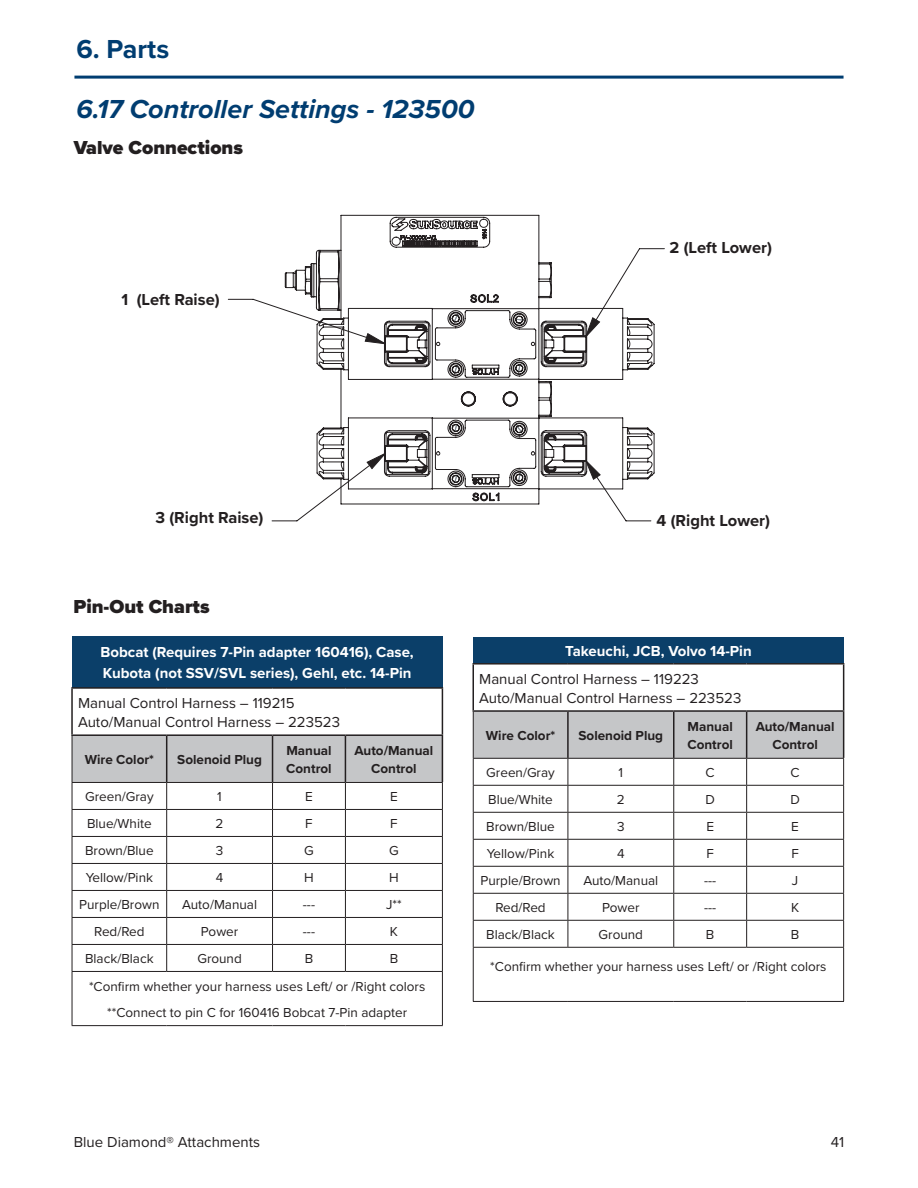
<style>
.page{position:relative;width:918px;height:1188px;background:#fff}
.page>*{position:absolute;margin:0;border:0;box-sizing:border-box;transform-origin:0 0}
.Header_Blue_Italic{font:italic 700 27px "Proxima Nova";color:#003d71}
.Chapter_Header_Blue_no_TOC{font:700 27px "Proxima Nova";color:#003d71}
.Body{font:900 19.5px "Proxima Nova";color:#231f20}
.Table_Cell_Body_Bold{font:700 16.5px "Proxima Nova";color:#231f20}
.Table_Cell_Body_Bold-2{font:15px "Proxima Nova";color:#231f20}
.Table_Cell_Header_-_White{font:700 15px "Proxima Nova";color:#fff}
.Table_Cell_Body_Dot{font:13.5px "Proxima Nova";color:#231f20}
.Table_Cell_Body_Bold-3{font:700 13.5px "Proxima Nova";color:#231f20}
.Table_Cell_Body_Bold-4{font:13.5px "Proxima Nova";color:#231f20}
</style>
<div class="page">
<hr style="left:74px;top:76px;width:770px;height:3px;background:#003d71">
<div style="left:473px;top:637px;width:371px;height:27px;background:#0b3f69"></div>
<svg style="left:473px;top:712px;width:371px;height:235px"></svg>
<hr style="left:473px;top:947px;width:95px;height:1px;background:#231f20">
<hr style="left:473px;top:948px;width:1px;height:53px;background:#231f20">
<hr style="left:568px;top:947px;width:106px;height:1px;background:#231f20">
<hr style="left:674px;top:947px;width:73px;height:1px;background:#231f20">
<hr style="left:747px;top:947px;width:97px;height:1px;background:#231f20">
<hr style="left:843px;top:948px;width:1px;height:53px;background:#231f20">
<hr style="left:473px;top:1001px;width:95px;height:1px;background:#231f20">
<hr style="left:568px;top:1001px;width:106px;height:1px;background:#231f20">
<hr style="left:674px;top:1001px;width:73px;height:1px;background:#231f20">
<hr style="left:747px;top:1001px;width:97px;height:1px;background:#231f20">
<hr style="left:472px;top:663px;width:96px;height:2px;background:#231f20">
<hr style="left:472px;top:665px;width:2px;height:45px;background:#231f20">
<hr style="left:568px;top:663px;width:106px;height:2px;background:#231f20">
<hr style="left:674px;top:663px;width:73px;height:2px;background:#231f20">
<hr style="left:747px;top:663px;width:97px;height:2px;background:#231f20">
<hr style="left:843px;top:665px;width:1px;height:45px;background:#231f20">
<hr style="left:472px;top:710px;width:96px;height:2px;background:#231f20">
<hr style="left:568px;top:710px;width:106px;height:2px;background:#231f20">
<hr style="left:674px;top:710px;width:73px;height:2px;background:#231f20">
<hr style="left:747px;top:710px;width:97px;height:2px;background:#231f20">
<svg style="left:228px;top:248px;width:437px;height:273px"></svg>
<svg style="left:285px;top:215px;width:370px;height:289px"></svg>
<div style="left:72px;top:636px;width:370px;height:52px;background:#0b3f69"></div>
<svg style="left:72px;top:736px;width:371px;height:235px"></svg>
<hr style="left:72px;top:971px;width:95px;height:1px;background:#231f20">
<hr style="left:72px;top:972px;width:1px;height:53px;background:#231f20">
<hr style="left:167px;top:971px;width:106px;height:1px;background:#231f20">
<hr style="left:273px;top:971px;width:72px;height:1px;background:#231f20">
<hr style="left:345px;top:971px;width:98px;height:1px;background:#231f20">
<hr style="left:442px;top:972px;width:1px;height:53px;background:#231f20">
<hr style="left:72px;top:1025px;width:95px;height:1px;background:#231f20">
<hr style="left:167px;top:1025px;width:106px;height:1px;background:#231f20">
<hr style="left:273px;top:1025px;width:72px;height:1px;background:#231f20">
<hr style="left:345px;top:1025px;width:98px;height:1px;background:#231f20">
<hr style="left:71px;top:687px;width:96px;height:2px;background:#231f20">
<hr style="left:71px;top:689px;width:2px;height:45px;background:#231f20">
<hr style="left:167px;top:687px;width:106px;height:2px;background:#231f20">
<hr style="left:273px;top:687px;width:72px;height:2px;background:#231f20">
<hr style="left:345px;top:687px;width:98px;height:2px;background:#231f20">
<hr style="left:442px;top:689px;width:1px;height:45px;background:#231f20">
<hr style="left:71px;top:734px;width:96px;height:2px;background:#231f20">
<hr style="left:167px;top:734px;width:106px;height:2px;background:#231f20">
<hr style="left:273px;top:734px;width:72px;height:2px;background:#231f20">
<hr style="left:345px;top:734px;width:98px;height:2px;background:#231f20">
<p class="Chapter_Header_Blue_no_TOC" style="left:76px;top:29px;width:94px">6. Parts</p>
<p class="Header_Blue_Italic" style="left:76px;top:88px;width:400px">6.17 Controller Settings - 123500</p>
<p class="Body" style="left:74px;top:133px;width:171px">Valve Connections</p>
<p class="Table_Cell_Body_Bold" style="left:122px;top:287px;width:100px">1 (Left Raise)</p>
<p class="Table_Cell_Body_Bold" style="left:156px;top:505px;width:109px">3 (Right Raise)</p>
<p class="Table_Cell_Body_Bold" style="left:670px;top:235px;width:104px">2 (Left Lower)</p>
<p class="Table_Cell_Body_Bold" style="left:657px;top:508px;width:115px">4 (Right Lower)</p>
<p class="Body" style="left:73px;top:592px;width:138px">Pin-Out Charts</p>
<p class="Table_Cell_Header_-_White" style="left:101px;top:641px;width:315px">Bobcat (Requires 7-Pin adapter 160416), Case,</p>
<p class="Table_Cell_Header_-_White" style="left:103px;top:662px;width:310px">Kubota (not SSV/SVL series), Gehl, etc. 14-Pin</p>
<p class="Table_Cell_Body_Bold-2" style="left:78px;top:692px;width:218px">Manual Control Harness – 119215</p>
<p class="Table_Cell_Body_Bold-2" style="left:78px;top:711px;width:264px">Auto/Manual Control Harness – 223523</p>
<p class="Table_Cell_Body_Bold-3" style="left:85px;top:750px;width:71px">Wire Color*</p>
<p class="Table_Cell_Body_Bold-3" style="left:177px;top:750px;width:86px">Solenoid Plug</p>
<p class="Table_Cell_Body_Bold-3" style="left:354px;top:741px;width:80px">Auto/Manual</p>
<p class="Table_Cell_Body_Bold-3" style="left:371px;top:759px;width:47px">Control</p>
<p class="Table_Cell_Body_Bold-3" style="left:286px;top:741px;width:47px">Manual</p>
<p class="Table_Cell_Body_Bold-3" style="left:286px;top:759px;width:47px">Control</p>
<p class="Table_Cell_Body_Dot" style="left:85px;top:787px;width:70px">Green/Gray</p>
<p class="Table_Cell_Body_Dot" style="left:217px;top:787px;width:6px">1</p>
<p class="Table_Cell_Body_Dot" style="left:305px;top:787px;width:9px">E</p>
<p class="Table_Cell_Body_Dot" style="left:390px;top:787px;width:9px">E</p>
<p class="Table_Cell_Body_Dot" style="left:87px;top:814px;width:66px">Blue/White</p>
<p class="Table_Cell_Body_Dot" style="left:216px;top:814px;width:9px">2</p>
<p class="Table_Cell_Body_Dot" style="left:305px;top:814px;width:9px">F</p>
<p class="Table_Cell_Body_Dot" style="left:390px;top:814px;width:9px">F</p>
<p class="Table_Cell_Body_Dot" style="left:85px;top:841px;width:70px">Brown/Blue</p>
<p class="Table_Cell_Body_Dot" style="left:216px;top:841px;width:9px">3</p>
<p class="Table_Cell_Body_Dot" style="left:304px;top:841px;width:11px">G</p>
<p class="Table_Cell_Body_Dot" style="left:389px;top:841px;width:11px">G</p>
<p class="Table_Cell_Body_Dot" style="left:86px;top:868px;width:69px">Yellow/Pink</p>
<p class="Table_Cell_Body_Dot" style="left:216px;top:868px;width:9px">4</p>
<p class="Table_Cell_Body_Dot" style="left:304px;top:868px;width:11px">H</p>
<p class="Table_Cell_Body_Dot" style="left:389px;top:868px;width:11px">H</p>
<p class="Table_Cell_Body_Bold-4" style="left:79px;top:895px;width:82px">Purple/Brown</p>
<p class="Table_Cell_Body_Dot" style="left:182px;top:895px;width:76px">Auto/Manual</p>
<p class="Table_Cell_Body_Dot" style="left:303px;top:895px;width:14px">---</p>
<p class="Table_Cell_Body_Bold-4" style="left:386px;top:895px;width:17px">J**</p>
<p class="Table_Cell_Body_Dot" style="left:94px;top:922px;width:52px">Red/Red</p>
<p class="Table_Cell_Body_Dot" style="left:201px;top:922px;width:39px">Power</p>
<p class="Table_Cell_Body_Dot" style="left:303px;top:922px;width:14px">---</p>
<p class="Table_Cell_Body_Bold-4" style="left:390px;top:922px;width:10px">K</p>
<p class="Table_Cell_Body_Dot" style="left:85px;top:949px;width:70px">Black/Black</p>
<p class="Table_Cell_Body_Dot" style="left:197px;top:949px;width:46px">Ground</p>
<p class="Table_Cell_Body_Dot" style="left:305px;top:949px;width:10px">B</p>
<p class="Table_Cell_Body_Dot" style="left:390px;top:949px;width:10px">B</p>
<p class="Table_Cell_Body_Dot" style="left:89px;top:977px;width:338px">*Confirm whether your harness uses Left/ or /Right colors</p>
<p class="Table_Cell_Body_Dot" style="left:107px;top:1002px;width:301px">**Connect to pin C for 160416 Bobcat 7-Pin adapter</p>
<p class="Table_Cell_Header_-_White" style="left:565px;top:640px;width:188px">Takeuchi, JCB, Volvo 14-Pin</p>
<p class="Table_Cell_Body_Bold-2" style="left:479px;top:667px;width:221px">Manual Control Harness – 119223</p>
<p class="Table_Cell_Body_Bold-2" style="left:479px;top:687px;width:264px">Auto/Manual Control Harness – 223523</p>
<p class="Table_Cell_Body_Bold-3" style="left:486px;top:725px;width:71px">Wire Color*</p>
<p class="Table_Cell_Body_Bold-3" style="left:579px;top:725px;width:86px">Solenoid Plug</p>
<p class="Table_Cell_Body_Bold-3" style="left:756px;top:716px;width:80px">Auto/Manual</p>
<p class="Table_Cell_Body_Bold-3" style="left:772px;top:734px;width:47px">Control</p>
<p class="Table_Cell_Body_Bold-3" style="left:688px;top:716px;width:47px">Manual</p>
<p class="Table_Cell_Body_Bold-3" style="left:687px;top:734px;width:47px">Control</p>
<p class="Table_Cell_Body_Dot" style="left:486px;top:763px;width:70px">Green/Gray</p>
<p class="Table_Cell_Body_Dot" style="left:619px;top:763px;width:6px">1</p>
<p class="Table_Cell_Body_Dot" style="left:706px;top:763px;width:11px">C</p>
<p class="Table_Cell_Body_Dot" style="left:791px;top:763px;width:11px">C</p>
<p class="Table_Cell_Body_Dot" style="left:488px;top:790px;width:66px">Blue/White</p>
<p class="Table_Cell_Body_Dot" style="left:617px;top:790px;width:9px">2</p>
<p class="Table_Cell_Body_Dot" style="left:705px;top:790px;width:11px">D</p>
<p class="Table_Cell_Body_Dot" style="left:790px;top:790px;width:11px">D</p>
<p class="Table_Cell_Body_Dot" style="left:486px;top:817px;width:70px">Brown/Blue</p>
<p class="Table_Cell_Body_Dot" style="left:617px;top:817px;width:9px">3</p>
<p class="Table_Cell_Body_Dot" style="left:706px;top:817px;width:9px">E</p>
<p class="Table_Cell_Body_Dot" style="left:791px;top:817px;width:9px">E</p>
<p class="Table_Cell_Body_Dot" style="left:487px;top:844px;width:69px">Yellow/Pink</p>
<p class="Table_Cell_Body_Dot" style="left:617px;top:844px;width:9px">4</p>
<p class="Table_Cell_Body_Dot" style="left:706px;top:844px;width:9px">F</p>
<p class="Table_Cell_Body_Dot" style="left:791px;top:844px;width:9px">F</p>
<p class="Table_Cell_Body_Bold-4" style="left:480px;top:871px;width:82px">Purple/Brown</p>
<p class="Table_Cell_Body_Dot" style="left:583px;top:871px;width:76px">Auto/Manual</p>
<p class="Table_Cell_Body_Dot" style="left:704px;top:871px;width:14px">---</p>
<p class="Table_Cell_Body_Dot" style="left:792px;top:871px;width:8px">J</p>
<p class="Table_Cell_Body_Dot" style="left:495px;top:898px;width:52px">Red/Red</p>
<p class="Table_Cell_Body_Dot" style="left:602px;top:898px;width:39px">Power</p>
<p class="Table_Cell_Body_Dot" style="left:704px;top:898px;width:14px">---</p>
<p class="Table_Cell_Body_Dot" style="left:791px;top:898px;width:10px">K</p>
<p class="Table_Cell_Body_Dot" style="left:486px;top:925px;width:70px">Black/Black</p>
<p class="Table_Cell_Body_Dot" style="left:599px;top:925px;width:46px">Ground</p>
<p class="Table_Cell_Body_Dot" style="left:706px;top:925px;width:10px">B</p>
<p class="Table_Cell_Body_Dot" style="left:791px;top:925px;width:10px">B</p>
<p class="Table_Cell_Body_Dot" style="left:490px;top:956px;width:338px">*Confirm whether your harness uses Left/ or /Right colors</p>
<p class="Table_Cell_Body_Bold-2" style="left:74px;top:1131px;width:188px">Blue Diamond® Attachments</p>
<p class="Table_Cell_Body_Bold-2" style="left:831px;top:1131px;width:15px">41</p>
</div>
